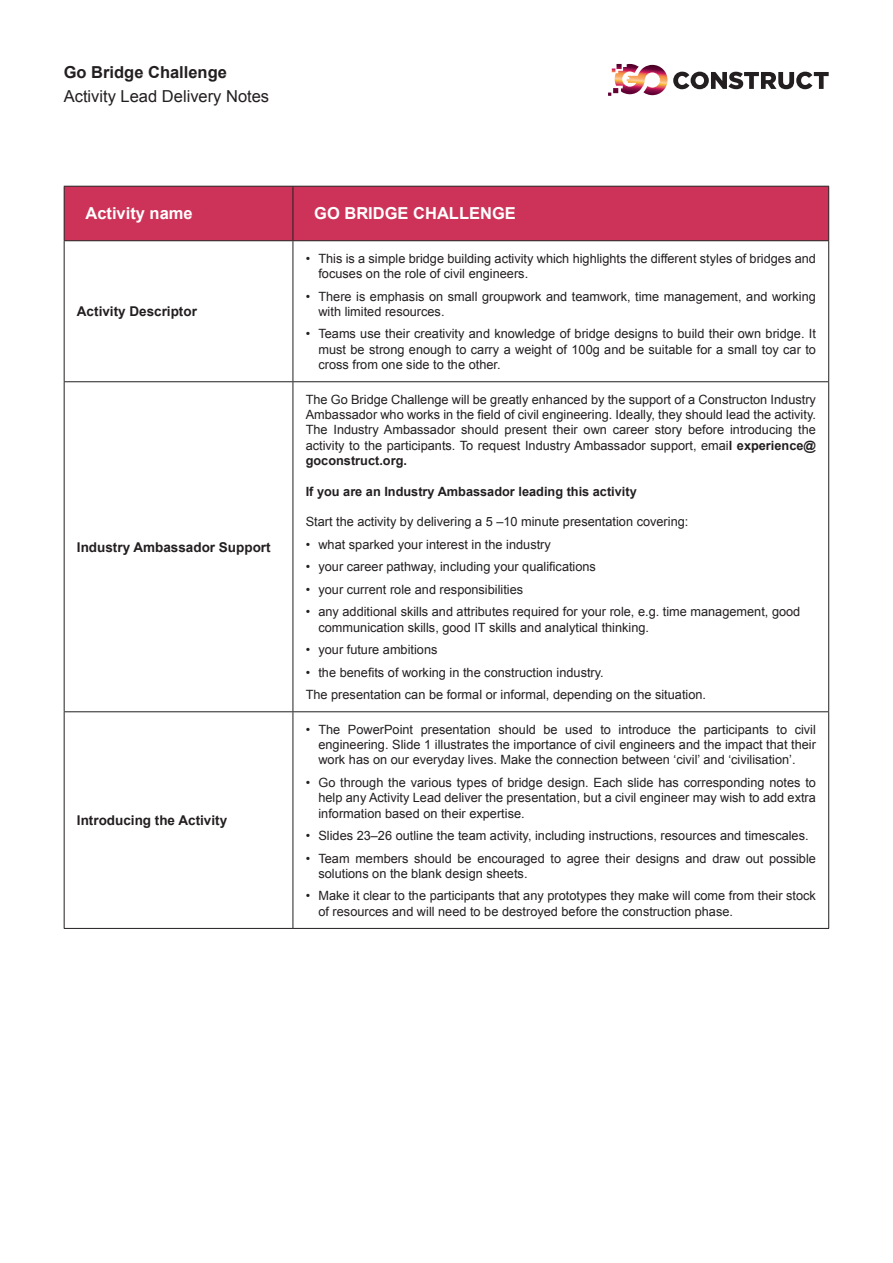
<style>
.page{position:relative;width:893px;height:1263px;background:#fff}
.page>*{position:absolute;margin:0;border:0;box-sizing:border-box;transform-origin:0 0}
.t1{font:700 16.5px "Arial";color:#fff}
.t2{font:16.5px "Arial";color:#231f20}
.t3{font:700 16.5px "Arial";color:#231f20}
.t4{font:700 13.5px "Arial";color:#231f20}
.t5{font:12.75px/15.3px "Arial";color:#231f20}
.t6{font:700 12.75px "Arial";color:#231f20}
.s1{font-weight:700}
</style>
<div class="page">
<svg style="left:608px;top:64px;width:59px;height:32px"></svg>
<svg style="left:673px;top:72px;width:156px;height:17px"></svg>
<div style="left:65px;top:187px;width:763px;height:53px;background:#cd3358"></div>
<hr style="left:64px;top:186px;width:229px;height:1px;background:#231f20">
<hr style="left:64px;top:187px;width:1px;height:53px;background:#231f20">
<hr style="left:293px;top:186px;width:536px;height:1px;background:#231f20">
<hr style="left:293px;top:187px;width:1px;height:53px;background:#231f20">
<hr style="left:828px;top:187px;width:1px;height:53px;background:#231f20">
<hr style="left:64px;top:240px;width:229px;height:1px;background:#231f20">
<hr style="left:64px;top:241px;width:1px;height:140px;background:#231f20">
<hr style="left:293px;top:240px;width:536px;height:1px;background:#231f20">
<hr style="left:293px;top:241px;width:1px;height:140px;background:#231f20">
<hr style="left:828px;top:241px;width:1px;height:140px;background:#231f20">
<hr style="left:64px;top:381px;width:229px;height:1px;background:#231f20">
<hr style="left:64px;top:382px;width:1px;height:329px;background:#231f20">
<hr style="left:293px;top:381px;width:536px;height:1px;background:#231f20">
<hr style="left:293px;top:382px;width:1px;height:329px;background:#231f20">
<hr style="left:828px;top:382px;width:1px;height:329px;background:#231f20">
<hr style="left:64px;top:711px;width:229px;height:1px;background:#231f20">
<hr style="left:64px;top:712px;width:1px;height:216px;background:#231f20">
<hr style="left:293px;top:711px;width:536px;height:1px;background:#231f20">
<hr style="left:293px;top:712px;width:1px;height:216px;background:#231f20">
<hr style="left:828px;top:712px;width:1px;height:216px;background:#231f20">
<hr style="left:64px;top:928px;width:229px;height:1px;background:#231f20">
<hr style="left:293px;top:928px;width:536px;height:1px;background:#231f20">
<p class="t3" style="left:64px;top:61px;width:165px">Go Bridge Challenge</p>
<p class="t2" style="left:64px;top:85px;width:207px">Activity Lead Delivery Notes</p>
<p class="t1" style="left:85px;top:203px;width:109px">Activity name</p>
<p class="t1" style="left:314px;top:203px;width:203px">GO BRIDGE CHALLENGE</p>
<p class="t4" style="left:77px;top:302px;width:122px">Activity Descriptor</p>
<p class="t4" style="left:77px;top:538px;width:195px">Industry Ambassador Support</p>
<p class="t4" style="left:77px;top:811px;width:152px">Introducing the Activity</p>
<p class="t5" style="left:318px;top:251px;width:499px;text-indent:-13px">• This is a simple bridge building activity which highlights the different styles of bridges and focuses on the role of civil engineers.</p>
<p class="t5" style="left:318px;top:289px;width:499px;text-indent:-13px">• There is emphasis on small groupwork and teamwork, time management, and working with limited resources.</p>
<p class="t5" style="left:318px;top:326px;width:499px;text-align:justify;text-indent:-13px">• Teams use their creativity and knowledge of bridge designs to build their own bridge. It must be strong enough to carry a weight of 100g and be suitable for a small toy car to cross from one side to the other.</p>
<p class="t5" style="left:306px;top:392px;width:512px;text-align:justify">The Go Bridge Challenge will be greatly enhanced by the support of a Constructon Industry Ambassador who works in the field of civil engineering. Ideally, they should lead the activity.<br>The Industry Ambassador should present their own career story before introducing the activity to the participants. To request Industry Ambassador support, emai<span class="s1">l experience@ goconstruct.org.</span></p>
<p class="t6" style="left:306px;top:483px;width:333px">If you are an Industry Ambassador leading this activity</p>
<p class="t5" style="left:306px;top:514px;width:384px">Start the activity by delivering a 5 –10 minute presentation covering:</p>
<p class="t5" style="left:306px;top:537px;width:247px">• what sparked your interest in the industry</p>
<p class="t5" style="left:306px;top:559px;width:292px">• your career pathway, including your qualifications</p>
<p class="t5" style="left:306px;top:582px;width:219px">• your current role and responsibilities</p>
<p class="t5" style="left:318px;top:604px;width:483px;text-indent:-13px">• any additional skills and attributes required for your role, e.g. time management, good communication skills, good IT skills and analytical thinking.</p>
<p class="t5" style="left:306px;top:642px;width:133px">• your future ambitions</p>
<p class="t5" style="left:306px;top:664px;width:300px">• the benefits of working in the construction industry.</p>
<p class="t5" style="left:306px;top:687px;width:402px">The presentation can be formal or informal, depending on the situation.</p>
<p class="t5" style="left:318px;top:722px;width:499px;text-align:justify;text-indent:-13px">• The PowerPoint presentation should be used to introduce the participants to civil engineering. Slide 1 illustrates the importance of civil engineers and the impact that their work has on our everyday lives. Make the connection between ‘civil’ and ‘civilisation’.</p>
<p class="t5" style="left:318px;top:775px;width:499px;text-align:justify;text-indent:-13px">• Go through the various types of bridge design. Each slide has corresponding notes to help any Activity Lead deliver the presentation, but a civil engineer may wish to add extra information based on their expertise.</p>
<p class="t5" style="left:306px;top:828px;width:504px">• Slides 23–26 outline the team activity, including instructions, resources and timescales.</p>
<p class="t5" style="left:318px;top:850px;width:499px;text-indent:-13px">• Team members should be encouraged to agree their designs and draw out possible solutions on the blank design sheets.</p>
<p class="t5" style="left:318px;top:888px;width:499px;text-indent:-13px">• Make it clear to the participants that any prototypes they make will come from their stock of resources and will need to be destroyed before the construction phase.</p>
</div>
